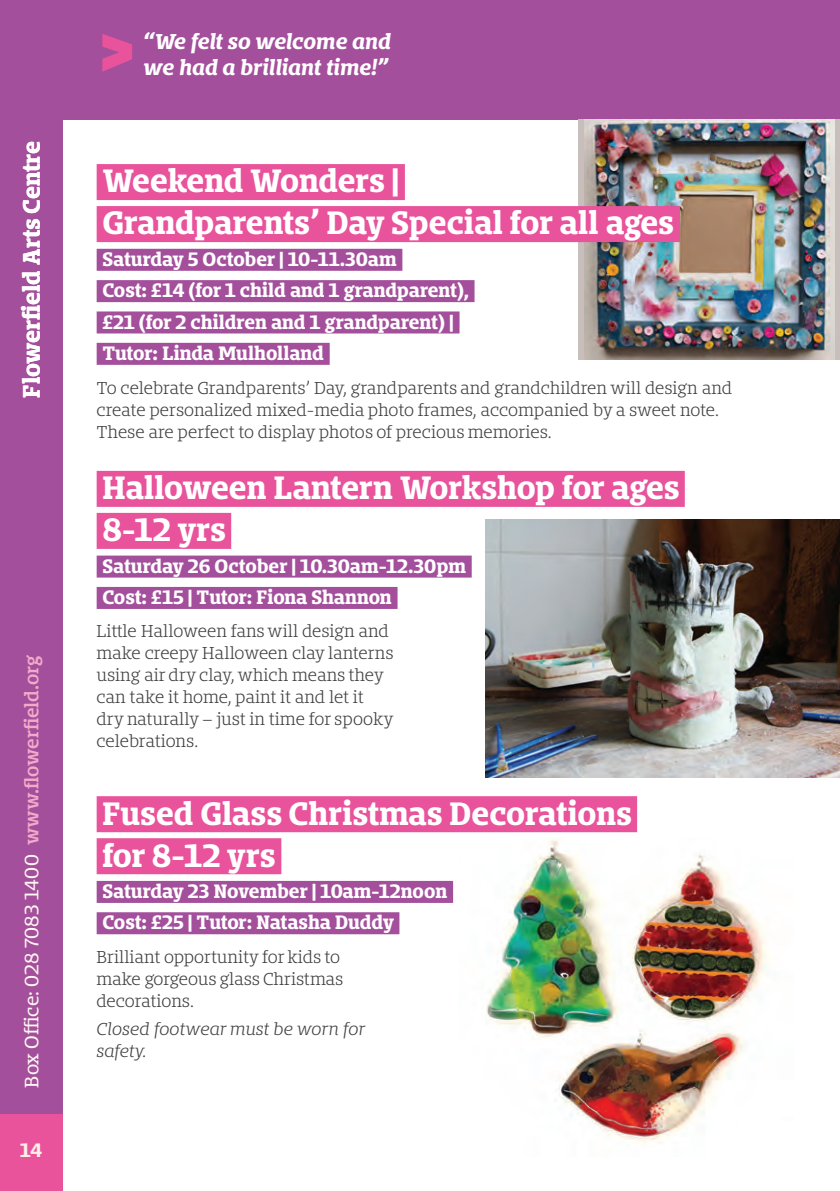
<style>
.page{position:relative;width:840px;height:1191px;background:#fff}
.page>*{position:absolute;margin:0;border:0;box-sizing:border-box;transform-origin:0 0}
.Event_Headings{font:700 30px "Bommer Slab";letter-spacing:-.005em;color:#fff}
.t1{font:700 22px "Bommer Slab";color:#fff}
.Gary_Body_Text{font:italic 700 20px/26px "Bommer Slab";letter-spacing:-.01em;color:#fff}
.Dates{font:700 18px "Bommer Slab";letter-spacing:-.005em;color:#fff}
.t2{font:18px "Bommer Slab";letter-spacing:-.005em;color:#fef6f2}
.t3{font:700 18px "Bommer Slab";color:#fdeee6}
.Gary_Body_Text-2{font:300 16px/22px "Bommer Slab";letter-spacing:-.005em;color:#3e3e3f}
.Gary_Body_Text-3{font:italic 300 16px/22px "Bommer Slab";letter-spacing:-.01em;color:#3e3e3f}
.s1{font-weight:600;color:#f2aaca}
</style>
<div class="page">
<div style="left:0;top:0;width:62px;height:1191px;background:#a34f9b"></div>
<div style="left:0;top:1114px;width:62px;height:77px;background:#e8539b"></div>
<div style="left:0;top:0;width:839px;height:119px;background:#a34f9b"></div>
<div style="left:578px;top:119px;width:261px;height:241px;background:#c8bebb"></div>
<img style="left:583px;top:119px;width:251px;height:241px">
<div style="left:97px;top:164px;width:307px;height:36px;background:#e8539b"></div>
<div style="left:97px;top:206px;width:582px;height:36px;background:#e8539b"></div>
<div style="left:97px;top:249px;width:305px;height:22px;background:#a34f9b"></div>
<div style="left:97px;top:280px;width:377px;height:22px;background:#a34f9b"></div>
<div style="left:97px;top:311px;width:362px;height:22px;background:#a34f9b"></div>
<div style="left:97px;top:343px;width:232px;height:22px;background:#a34f9b"></div>
<img style="left:485px;top:519px;width:354px;height:258px">
<div style="left:97px;top:471px;width:587px;height:36px;background:#e8539b"></div>
<div style="left:97px;top:513px;width:134px;height:36px;background:#e8539b"></div>
<div style="left:97px;top:555px;width:374px;height:22px;background:#a34f9b"></div>
<div style="left:97px;top:587px;width:300px;height:22px;background:#a34f9b"></div>
<svg style="left:102px;top:34px;width:30px;height:38px"></svg>
<img style="left:486px;top:839px;width:283px;height:305px">
<div style="left:97px;top:796px;width:539px;height:36px;background:#e8539b"></div>
<div style="left:97px;top:838px;width:184px;height:36px;background:#e8539b"></div>
<div style="left:97px;top:881px;width:356px;height:22px;background:#a34f9b"></div>
<div style="left:97px;top:912px;width:302px;height:22px;background:#a34f9b"></div>
<p class="t1" style="left:15px;top:397px;width:258px;rotate:-90deg">Flowerfield Arts Centre</p>
<p class="t2" style="left:18px;top:1087px;width:434px;rotate:-90deg">Box Office: 028 7083 1400 <span class="s1">www.flowerfield.org</span></p>
<p class="t3" style="left:20px;top:1136px;width:24px">14</p>
<p class="Gary_Body_Text" style="left:143px;top:29px;width:249px">“We felt so welcome and we had a brilliant time!”</p>
<p class="Event_Headings" style="left:102px;top:159px;width:298px">Weekend Wonders |</p>
<p class="Event_Headings" style="left:102px;top:201px;width:573px">Grandparents’ Day Special for all ages</p>
<p class="Dates" style="left:102px;top:245px;width:296px">Saturday 5 October | 10-11.30am</p>
<p class="Dates" style="left:102px;top:277px;width:368px">Cost: £14 (for 1 child and 1 grandparent),</p>
<p class="Dates" style="left:102px;top:308px;width:353px">£21 (for 2 children and 1 grandparent) |</p>
<p class="Dates" style="left:102px;top:339px;width:223px">Tutor: Linda Mulholland</p>
<p class="Gary_Body_Text-2" style="left:96px;top:377px;width:636px">To celebrate Grandparents’ Day, grandparents and grandchildren will design and create personalized mixed-media photo frames, accompanied by a sweet note.<br>These are perfect to display photos of precious memories.</p>
<p class="Event_Headings" style="left:102px;top:465px;width:578px">Halloween Lantern Workshop for ages</p>
<p class="Event_Headings" style="left:102px;top:507px;width:125px">8-12 yrs</p>
<p class="Dates" style="left:102px;top:552px;width:365px">Saturday 26 October | 10.30am-12.30pm</p>
<p class="Dates" style="left:102px;top:583px;width:291px">Cost: £15 | Tutor: Fiona Shannon</p>
<p class="Gary_Body_Text-2" style="left:96px;top:620px;width:298px">Little Halloween fans will design and make creepy Halloween clay lanterns using air dry clay, which means they can take it home, paint it and let it dry naturally – just in time for spooky celebrations.</p>
<p class="Event_Headings" style="left:102px;top:791px;width:531px">Fused Glass Christmas Decorations</p>
<p class="Event_Headings" style="left:102px;top:833px;width:175px">for 8-12 yrs</p>
<p class="Dates" style="left:102px;top:877px;width:346px">Saturday 23 November | 10am-12noon</p>
<p class="Dates" style="left:102px;top:909px;width:293px">Cost: £25 | Tutor: Natasha Duddy</p>
<p class="Gary_Body_Text-2" style="left:96px;top:946px;width:248px">Brilliant opportunity for kids to make gorgeous glass Christmas decorations.</p>
<p class="Gary_Body_Text-3" style="left:96px;top:1018px;width:270px">Closed footwear must be worn for safety.</p>
</div>
